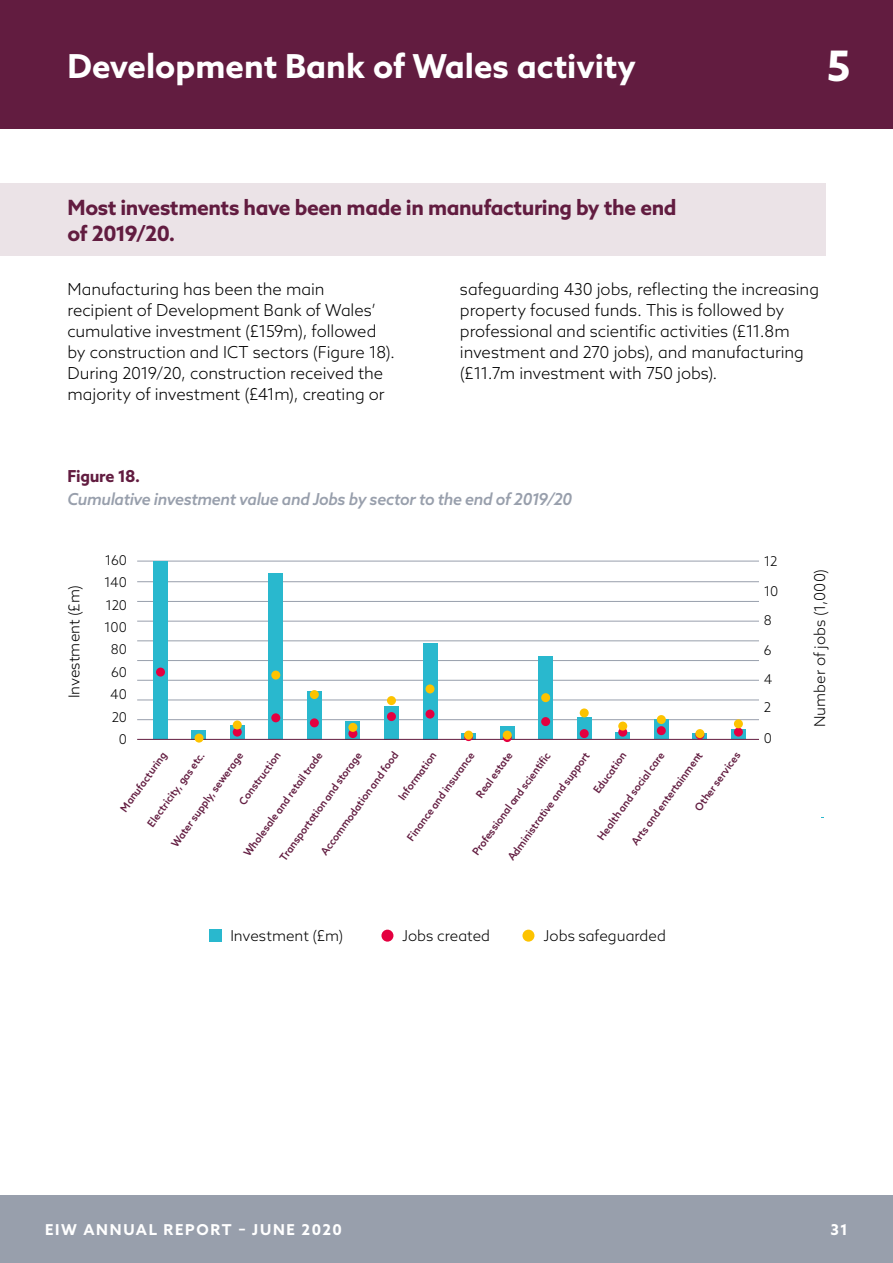
<style>
.page{position:relative;width:893px;height:1263px;background:#fff}
.page>*{position:absolute;margin:0;border:0;box-sizing:border-box;transform-origin:0 0}
.t1{font:700 42px "Azo Sans";color:#fff}
.t2{font:700 33px "Azo Sans";color:#fff}
.t3{font:700 21px/25.5px "Azo Sans";letter-spacing:-.02em;color:#621c40}
.t4{font:300 16.5px/21px "Azo Sans";letter-spacing:-.005em;color:#000}
.t5{font:italic 500 16.5px "Azo Sans";letter-spacing:-.02em;color:#989fac}
.t6{font:700 16.5px "Azo Sans";letter-spacing:-.02em;color:#621c40}
.t7{font:300 15px "Azo Sans";color:#000}
.t8{font:700 15px "Azo Sans";letter-spacing:.11em;color:#fff}
.t9{font:300 13.5px/22.4px "Azo Sans";letter-spacing:-.02em;color:#000}
.t10{font:500 10.5px "Azo Sans";color:#621c40}
</style>
<div class="page">
<div style="left:0;top:1195px;width:893px;height:68px;background:#989fac"></div>
<div style="left:0;top:0;width:893px;height:129px;background:#621c40"></div>
<div style="left:0;top:184px;width:825px;height:72px;background:#ebe3e7"></div>
<hr style="left:137px;top:700px;width:622px;height:1px;background:#989fac">
<hr style="left:137px;top:680px;width:622px;height:1px;background:#989fac">
<hr style="left:137px;top:719px;width:622px;height:1px;background:#989fac">
<hr style="left:137px;top:601px;width:622px;height:1px;background:#989fac">
<hr style="left:137px;top:660px;width:622px;height:1px;background:#989fac">
<hr style="left:137px;top:641px;width:622px;height:1px;background:#989fac">
<hr style="left:137px;top:621px;width:622px;height:1px;background:#989fac">
<hr style="left:137px;top:581px;width:622px;height:1px;background:#989fac">
<hr style="left:137px;top:561px;width:622px;height:1px;background:#989fac">
<div style="left:209px;top:930px;width:12px;height:12px;background:#29b8ce"></div>
<div style="left:522px;top:930px;width:12px;height:12px;background:#fdc300;border-radius:50%"></div>
<div style="left:381px;top:930px;width:12px;height:12px;background:#e40040;border-radius:50%"></div>
<div style="left:153px;top:561px;width:14px;height:178px;background:#29b8ce"></div>
<div style="left:192px;top:730px;width:14px;height:9px;background:#29b8ce"></div>
<svg style="left:230px;top:726px;width:14px;height:13px"></svg>
<div style="left:269px;top:573px;width:14px;height:166px;background:#29b8ce"></div>
<div style="left:307px;top:692px;width:14px;height:47px;background:#29b8ce"></div>
<svg style="left:346px;top:721px;width:14px;height:18px"></svg>
<div style="left:384px;top:706px;width:15px;height:33px;background:#29b8ce"></div>
<div style="left:423px;top:643px;width:14px;height:96px;background:#29b8ce"></div>
<div style="left:461px;top:733px;width:15px;height:6px;background:#29b8ce"></div>
<div style="left:500px;top:726px;width:14px;height:13px;background:#29b8ce"></div>
<div style="left:538px;top:656px;width:15px;height:83px;background:#29b8ce"></div>
<div style="left:577px;top:717px;width:14px;height:22px;background:#29b8ce"></div>
<div style="left:616px;top:733px;width:14px;height:6px;background:#29b8ce"></div>
<div style="left:654px;top:719px;width:14px;height:20px;background:#29b8ce"></div>
<svg style="left:693px;top:734px;width:14px;height:5px"></svg>
<svg style="left:731px;top:729px;width:15px;height:10px"></svg>
<hr style="left:137px;top:739px;width:622px;height:1px;background:#621c40">
<div style="left:156px;top:667px;width:9px;height:9px;background:#e40040;border-radius:50%"></div>
<div style="left:195px;top:733px;width:9px;height:9px;background:#fdc300;border-radius:50%"></div>
<svg style="left:233px;top:727px;width:9px;height:9px"></svg>
<div style="left:233px;top:720px;width:9px;height:9px;background:#fdc300;border-radius:50%"></div>
<div style="left:271px;top:713px;width:9px;height:9px;background:#e40040;border-radius:50%"></div>
<div style="left:271px;top:670px;width:9px;height:9px;background:#fdc300;border-radius:50%"></div>
<div style="left:310px;top:718px;width:9px;height:9px;background:#e40040;border-radius:50%"></div>
<div style="left:310px;top:690px;width:9px;height:9px;background:#fdc300;border-radius:50%"></div>
<div style="left:348px;top:729px;width:9px;height:9px;background:#e40040;border-radius:50%"></div>
<div style="left:348px;top:723px;width:9px;height:9px;background:#fdc300;border-radius:50%"></div>
<div style="left:387px;top:712px;width:9px;height:9px;background:#e40040;border-radius:50%"></div>
<div style="left:387px;top:696px;width:9px;height:9px;background:#fdc300;border-radius:50%"></div>
<div style="left:425px;top:709px;width:9px;height:9px;background:#e40040;border-radius:50%"></div>
<div style="left:425px;top:684px;width:9px;height:9px;background:#fdc300;border-radius:50%"></div>
<svg style="left:464px;top:732px;width:9px;height:9px"></svg>
<div style="left:464px;top:730px;width:9px;height:9px;background:#fdc300;border-radius:50%"></div>
<svg style="left:503px;top:733px;width:9px;height:9px"></svg>
<div style="left:503px;top:730px;width:9px;height:9px;background:#fdc300;border-radius:50%"></div>
<div style="left:541px;top:717px;width:9px;height:9px;background:#e40040;border-radius:50%"></div>
<div style="left:541px;top:693px;width:9px;height:9px;background:#fdc300;border-radius:50%"></div>
<div style="left:580px;top:729px;width:9px;height:9px;background:#e40040;border-radius:50%"></div>
<div style="left:580px;top:708px;width:9px;height:9px;background:#fdc300;border-radius:50%"></div>
<svg style="left:618px;top:728px;width:9px;height:9px"></svg>
<div style="left:618px;top:721px;width:9px;height:9px;background:#fdc300;border-radius:50%"></div>
<div style="left:657px;top:726px;width:9px;height:9px;background:#e40040;border-radius:50%"></div>
<div style="left:657px;top:715px;width:9px;height:9px;background:#fdc300;border-radius:50%"></div>
<div style="left:695px;top:729px;width:9px;height:9px;background:#fdc300;border-radius:50%"></div>
<svg style="left:734px;top:727px;width:9px;height:9px"></svg>
<div style="left:734px;top:719px;width:9px;height:9px;background:#fdc300;border-radius:50%"></div>
<h2 class="t2" style="left:68px;top:44px;width:570px">Development Bank of Wales activity</h2>
<h1 class="t1" style="left:827px;top:38px;width:25px">5</h1>
<p class="t3" style="left:68px;top:195px;width:611px">Most investments have been made in manufacturing by the end of 2019/20.</p>
<p class="t4" style="left:68px;top:279px;width:329px">Manufacturing has been the main<br>recipient of Development Bank of Wales’ cumulative investment (£159m), followed by construction and ICT sectors (Figure 18).<br>During 2019/20, construction received the majority of investment (£41m), creating or</p>
<p class="t4" style="left:460px;top:279px;width:361px">safeguarding 430 jobs, reflecting the increasing property focused funds. This is followed by professional and scientific activities (£11.8m investment and 270 jobs), and manufacturing (£11.7m investment with 750 jobs).</p>
<p class="t6" style="left:68px;top:465px;width:74px">Figure 18.</p>
<p class="t5" style="left:68px;top:488px;width:506px">Cumulative investment value and Jobs by sector to the end of 2019/20</p>
<p class="t7" style="left:64px;top:698px;width:115px;rotate:-90deg">Investment (£m)</p>
<p class="t9" style="left:105px;top:549px;width:24px">160</p>
<p class="t9" style="left:104px;top:571px;width:24px">140<br>120</p>
<p class="t9" style="left:104px;top:616px;width:24px">100</p>
<p class="t9" style="left:111px;top:638px;width:18px">80</p>
<p class="t9" style="left:111px;top:661px;width:17px">60</p>
<p class="t9" style="left:110px;top:683px;width:18px">40</p>
<p class="t9" style="left:112px;top:705px;width:17px">20</p>
<p class="t9" style="left:119px;top:728px;width:10px">0</p>
<p class="t10" style="left:117px;top:806px;width:72px;rotate:-54deg">Manufacturing</p>
<p class="t10" style="left:317px;top:850px;width:126px;rotate:-54deg">Accommodation and food</p>
<p class="t10" style="left:395px;top:795px;width:58px;rotate:-54deg">Information</p>
<p class="t10" style="left:628px;top:840px;width:114px;rotate:-54deg">Arts and entertainment</p>
<p class="t10" style="left:504px;top:855px;width:133px;rotate:-54deg">Administrative and support</p>
<p class="t10" style="left:590px;top:788px;width:49px;rotate:-54deg">Education</p>
<p class="t10" style="left:691px;top:805px;width:71px;rotate:-54deg">Other services</p>
<p class="t10" style="left:168px;top:842px;width:116px;rotate:-54deg">Water supply, sewerage</p>
<p class="t10" style="left:276px;top:855px;width:133px;rotate:-54deg">Transportation and storage</p>
<p class="t10" style="left:404px;top:835px;width:108px;rotate:-54deg">Finance and insurance</p>
<p class="t10" style="left:473px;top:792px;width:55px;rotate:-54deg">Real estate</p>
<p class="t10" style="left:240px;top:851px;width:128px;rotate:-54deg">Wholesale and retail trade</p>
<p class="t10" style="left:594px;top:834px;width:107px;rotate:-54deg">Health and social care</p>
<p class="t10" style="left:469px;top:850px;width:126px;rotate:-54deg">Professional and scientifi c</p>
<p class="t10" style="left:236px;top:800px;width:64px;rotate:-54deg">Construction</p>
<p class="t10" style="left:144px;top:821px;width:91px;rotate:-54deg">Electricity, gas etc.</p>
<p class="t9" style="left:764px;top:550px;width:15px">12</p>
<p class="t9" style="left:764px;top:579px;width:16px">10</p>
<p class="t9" style="left:764px;top:609px;width:9px">8</p>
<p class="t9" style="left:764px;top:635px;width:10px;line-height:29.4px">6<br>4</p>
<p class="t9" style="left:764px;top:696px;width:9px">2</p>
<p class="t9" style="left:764px;top:727px;width:10px">0</p>
<p class="t7" style="left:230px;top:926px;width:115px">Investment (£m)</p>
<p class="t7" style="left:402px;top:926px;width:90px">Jobs created</p>
<p class="t7" style="left:544px;top:926px;width:124px">Jobs safeguarded</p>
<p class="t7" style="left:810px;top:727px;width:160px;rotate:-90deg">Number of jobs (1,000)</p>
<p class="t8" style="left:45px;top:1219px;width:299px">EIW ANNUAL REPORT – JUNE 2020</p>
<p class="t8" style="left:830px;top:1219px;width:19px">31</p>
</div>
